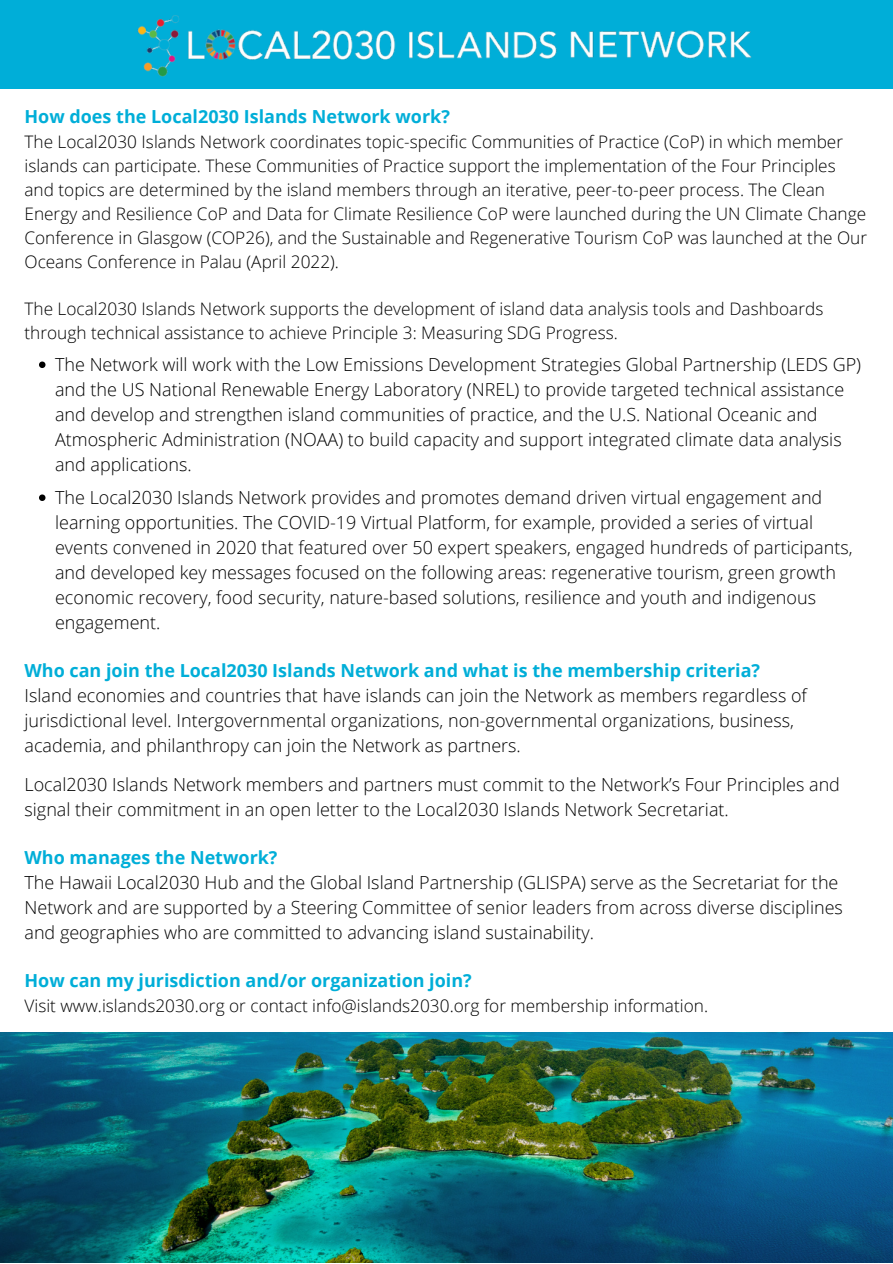
<style>
.page{position:relative;width:893px;height:1264px;background:#fff}
.page>*{position:absolute;margin:0;border:0;box-sizing:border-box;transform-origin:0 0}
.t1{font:300 18px/25px "Open Sans";color:#000}
.t2{font:700 18px "Open Sans";color:#00aed8}
.t3{font:300 17.25px/24px "Open Sans";color:#000}
</style>
<div class="page">
<svg style="left:39px;top:361px;width:6px;height:7px"></svg>
<svg style="left:39px;top:494px;width:6px;height:7px"></svg>
<div style="left:0;top:0;width:892px;height:89px;background:#00aed8"></div>
<img style="left:0;top:1032px;width:892px;height:230px">
<img style="left:137px;top:15px;width:615px;height:62px">
<p class="t2" style="left:24px;top:104px;width:427px">How does the Local2030 Islands Network work?</p>
<p class="t3" style="left:24px;top:129px;width:844px">The Local2030 Islands Network coordinates topic-specific Communities of Practice (CoP) in which member islands can participate. These Communities of Practice support the implementation of the Four Principles and topics are determined by the island members through an iterative, peer-to-peer process. The Clean Energy and Resilience CoP and Data for Climate Resilience CoP were launched during the UN Climate Change Conference in Glasgow (COP26), and the Sustainable and Regenerative Tourism CoP was launched at the Our Oceans Conference in Palau (April 2022).</p>
<p class="t3" style="left:24px;top:296px;width:800px">The Local2030 Islands Network supports the development of island data analysis tools and Dashboards through technical assistance to achieve Principle 3: Measuring SDG Progress.</p>
<p class="t1" style="left:55px;top:351px;width:807px">The Network will work with the Low Emissions Development Strategies Global Partnership (LEDS GP) and the US National Renewable Energy Laboratory (NREL) to provide targeted technical assistance and develop and strengthen island communities of practice, and the U.S. National Oceanic and Atmospheric Administration (NOAA) to build capacity and support integrated climate data analysis and applications.</p>
<p class="t1" style="left:55px;top:484px;width:799px">The Local2030 Islands Network provides and promotes demand driven virtual engagement and learning opportunities. The COVID-19 Virtual Platform, for example, provided a series of virtual events convened in 2020 that featured over 50 expert speakers, engaged hundreds of participants, and developed key messages focused on the following areas: regenerative tourism, green growth economic recovery, food security, nature-based solutions, resilience and youth and indigenous engagement.</p>
<p class="t2" style="left:24px;top:657px;width:737px">Who can join the Local2030 Islands Network and what is the membership criteria?</p>
<p class="t1" style="left:24px;top:682px;width:784px">Island economies and countries that have islands can join the Network as members regardless of jurisdictional level. Intergovernmental organizations, non-governmental organizations, business, academia, and philanthropy can join the Network as partners.</p>
<p class="t1" style="left:24px;top:771px;width:816px">Local2030 Islands Network members and partners must commit to the Network’s Four Principles and signal their commitment in an open letter to the Local2030 Islands Network Secretariat.</p>
<p class="t2" style="left:24px;top:845px;width:254px">Who manages the Network?</p>
<p class="t1" style="left:24px;top:869px;width:819px">The Hawaii Local2030 Hub and the Global Island Partnership (GLISPA) serve as the Secretariat for the<br>Network and are supported by a Steering Committee of senior leaders from across diverse disciplines and geographies who are committed to advancing island sustainability.</p>
<p class="t2" style="left:24px;top:968px;width:449px">How can my jurisdiction and/or organization join?</p>
<p class="t3" style="left:24px;top:993px;width:685px">Visit www.islands2030.org or contact info@islands2030.org for membership information.</p>
</div>
